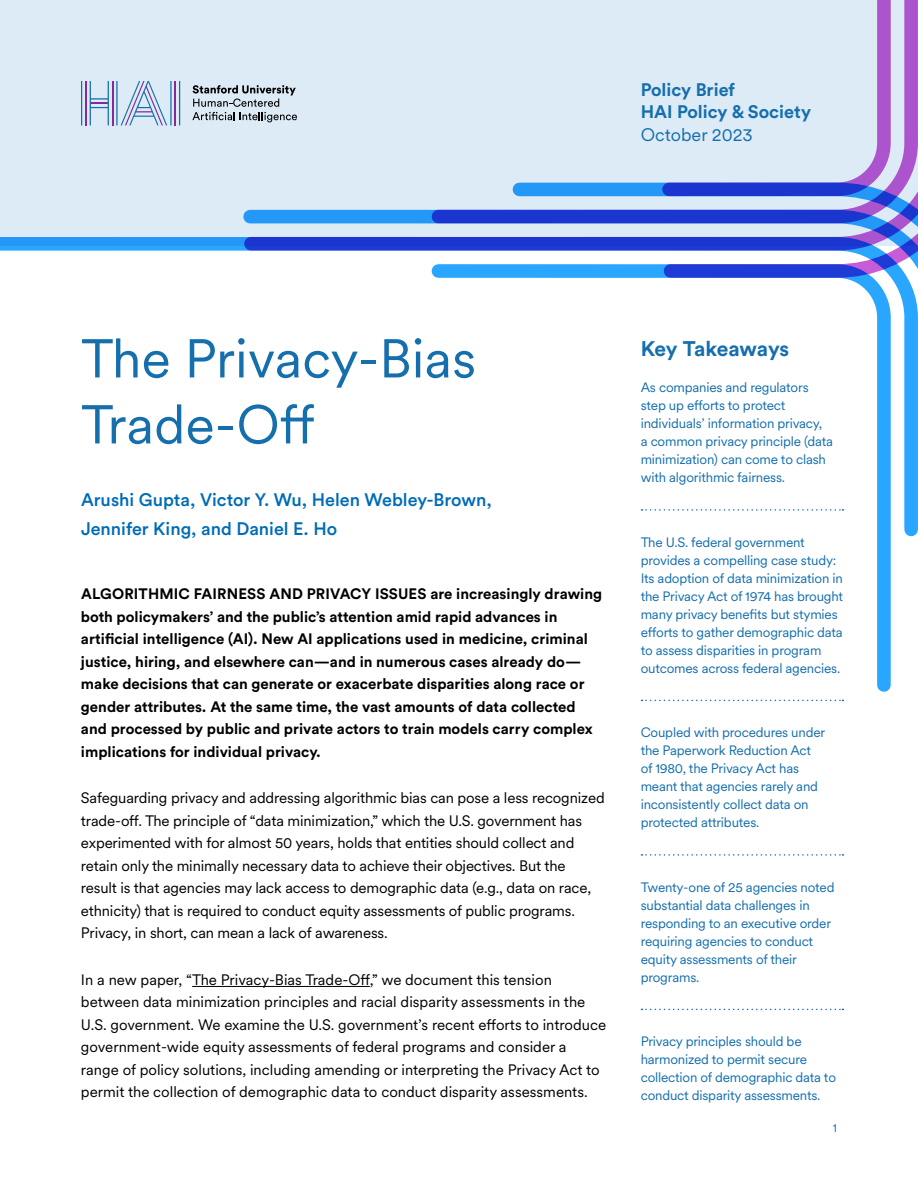
<style>
.page{position:relative;width:918px;height:1188px;background:#fff}
.page>*{position:absolute;margin:0;border:0;box-sizing:border-box;transform-origin:0 0}
.t1{font:54px/66px "Circular XX";color:#166fad}
.t2{font:700 21px "Circular Std";letter-spacing:-.005em;color:#166fad}
.t3{font:500 18px/28.5px "Circular Std";color:#006cb6}
.t4{font:700 18px/22.5px "Circular Std";color:#166fad}
.t5{font:18px "Circular XX";color:#166fad}
.t6{font:15px/22.5px "Circular XX";letter-spacing:-.01em;color:#000}
.t7{font:700 15px/22.5px "Circular Std";color:#000}
.t8{font:13.5px/18px "Circular XX";letter-spacing:-.015em;color:#166fad}
.t9{font:12px "Circular XX";color:#166fad}
</style>
<div class="page">
<div style="left:0;top:0;width:918px;height:246px;background:#ddebf6"></div>
<svg style="left:432px;top:0;width:486px;height:210px"></svg>
<svg style="left:662px;top:0;width:229px;height:183px"></svg>
<svg style="left:513px;top:183px;width:405px;height:27px"></svg>
<svg style="left:243px;top:210px;width:675px;height:327px"></svg>
<svg style="left:0;top:237px;width:918px;height:299px"></svg>
<svg style="left:432px;top:264px;width:459px;height:428px"></svg>
<svg style="left:641px;top:509px;width:202px;height:2px"></svg>
<svg style="left:641px;top:700px;width:202px;height:1px"></svg>
<svg style="left:641px;top:854px;width:202px;height:2px"></svg>
<svg style="left:641px;top:1009px;width:202px;height:1px"></svg>
<hr style="left:192px;top:986px;width:178px;height:1px;background:#000">
<svg style="left:81px;top:81px;width:99px;height:44px"></svg>
<svg style="left:192px;top:85px;width:105px;height:37px"></svg>
<p class="t4" style="left:641px;top:78px;width:172px">Policy Brief<br>HAI Policy &amp; Society</p>
<p class="t5" style="left:641px;top:122px;width:114px">October 2023</p>
<h1 class="t1" style="left:81px;top:323px;width:397px">The Privacy-Bias<br>Trade-Off</h1>
<p class="t3" style="left:81px;top:486px;width:412px">Arushi Gupta, Victor Y. Wu, Helen Webley-Brown,<br>Jennifer King, and Daniel E. Ho</p>
<p class="t7" style="left:81px;top:583px;width:523px">ALGORITHMIC FAIRNESS AND PRIVACY ISSUES are increasingly drawing both policymakers’ and the public’s attention amid rapid advances in artificial intelligence (AI). New AI applications used in medicine, criminal justice, hiring, and elsewhere can—and in numerous cases already do— make decisions that can generate or exacerbate disparities along race or gender attributes. At the same time, the vast amounts of data collected and processed by public and private actors to train models carry complex implications for individual privacy.</p>
<p class="t6" style="left:81px;top:786px;width:525px">Safeguarding privacy and addressing algorithmic bias can pose a less recognized trade-off. The principle of “data minimization,” which the U.S. government has experimented with for almost 50 years, holds that entities should collect and retain only the minimally necessary data to achieve their objectives. But the result is that agencies may lack access to demographic data (e.g., data on race, ethnicity) that is required to conduct equity assessments of public programs.<br>Privacy, in short, can mean a lack of awareness.</p>
<p class="t6" style="left:81px;top:968px;width:527px">In a new paper, “The Privacy-Bias Trade-Off,” we document this tension between data minimization principles and racial disparity assessments in the U.S. government. We examine the U.S. government’s recent efforts to introduce government-wide equity assessments of federal programs and consider a range of policy solutions, including amending or interpreting the Privacy Act to permit the collection of demographic data to conduct disparity assessments.</p>
<h2 class="t2" style="left:641px;top:335px;width:150px">Key Takeaways</h2>
<p class="t8" style="left:641px;top:378px;width:194px">As companies and regulators step up efforts to protect individuals’ information privacy,<br>a common privacy principle (data minimization) can come to clash with algorithmic fairness.</p>
<p class="t8" style="left:641px;top:532px;width:204px">The U.S. federal government provides a compelling case study:<br>Its adoption of data minimization in the Privacy Act of 1974 has brought many privacy benefits but stymies efforts to gather demographic data to assess disparities in program outcomes across federal agencies.</p>
<p class="t8" style="left:641px;top:723px;width:186px">Coupled with procedures under the Paperwork Reduction Act of 1980, the Privacy Act has meant that agencies rarely and inconsistently collect data on protected attributes.</p>
<p class="t8" style="left:641px;top:877px;width:195px">Twenty-one of 25 agencies noted substantial data challenges in responding to an executive order requiring agencies to conduct equity assessments of their programs.</p>
<p class="t8" style="left:641px;top:1032px;width:197px">Privacy principles should be harmonized to permit secure collection of demographic data to conduct disparity assessments.</p>
<p class="t9" style="left:833px;top:1119px;width:6px">1</p>
</div>
